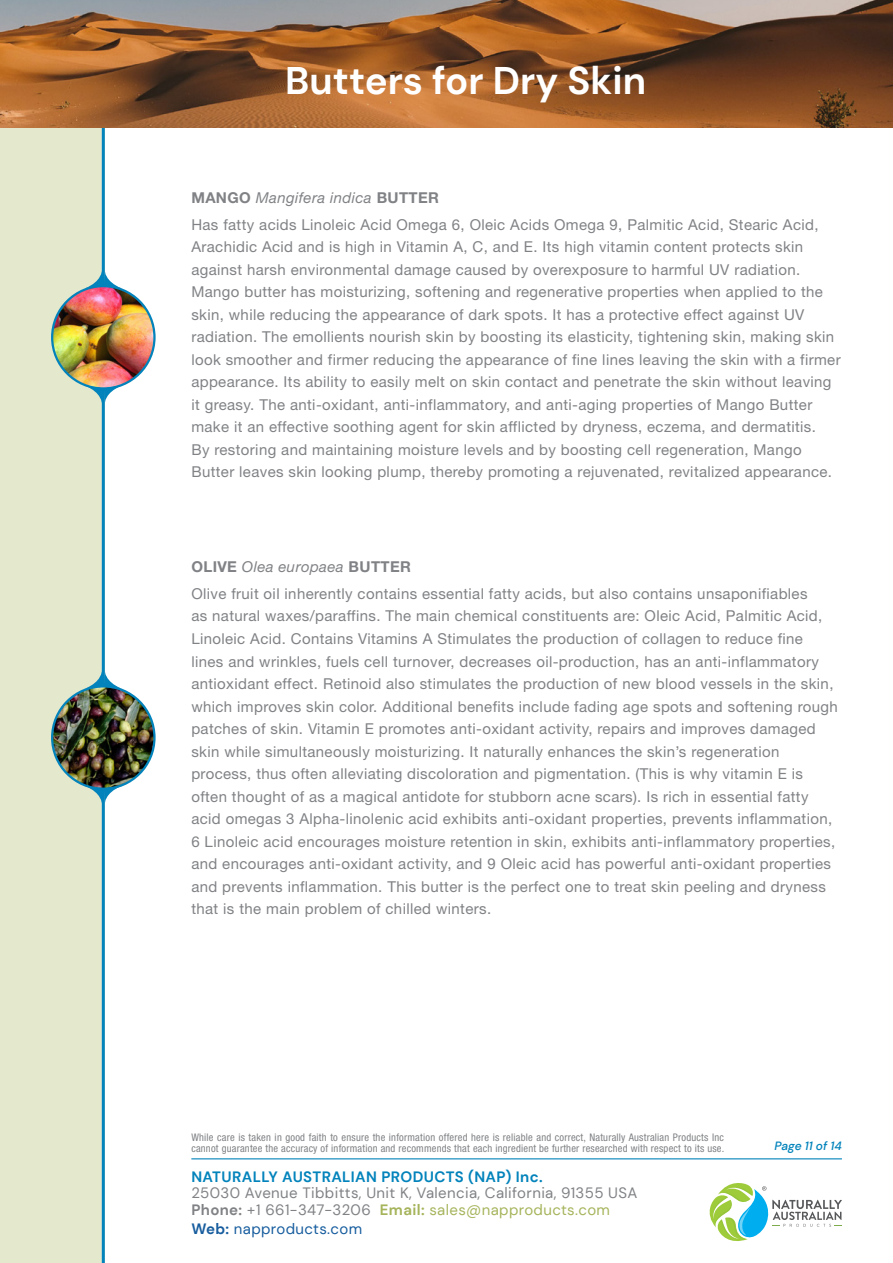
<style>
.page{position:relative;width:893px;height:1263px;background:#fff}
.page>*{position:absolute;margin:0;border:0;box-sizing:border-box;transform-origin:0 0}
.t1{font:700 38.4px "DM Sans";color:#fff}
.t2{font:15px/22.5px "Helvetica Neue";letter-spacing:.025em;color:#808285}
.t3{font:15px/16.5px "DM Sans";letter-spacing:.025em;color:#808285}
.t4{font:italic 15px "Helvetica Neue";letter-spacing:.025em;color:#808285}
.t5{font:700 15px "DM Sans";letter-spacing:.025em;color:#0383bb}
.t6{font:15px "DM Sans";letter-spacing:.025em;color:#175d9e}
.t7{font:italic 500 12px "DM Sans";color:#0383bb}
.t8{font:condensed 10.5px/11.2px "Helvetica Neue";letter-spacing:.02em;color:#808285}
.s1{font-weight:700;font-style:normal}
.s2{font-weight:700}
.s3{font-weight:700;color:#a6b45b}
.s4{color:#a6b45b}
</style>
<div class="page">
<svg style="left:709px;top:1183px;width:133px;height:59px"></svg>
<hr style="left:191px;top:1158px;width:651px;height:1px;background:#0383bb">
<div style="left:0;top:0;width:105px;height:1263px;background:#e4e8cd"></div>
<hr style="left:102px;top:106px;width:3px;height:1157px;background:#0383bb">
<img style="left:52px;top:686px;width:102px;height:103px;border-radius:51px">
<svg style="left:85px;top:671px;width:37px;height:18px"></svg>
<svg style="left:85px;top:786px;width:37px;height:18px"></svg>
<img style="left:0;top:0;width:893px;height:128px">
<img style="left:52px;top:286px;width:102px;height:102px;border-radius:51px">
<svg style="left:86px;top:271px;width:35px;height:17px"></svg>
<svg style="left:85px;top:386px;width:37px;height:17px"></svg>
<p class="t1" style="left:285px;top:57px;width:362px">Butters for Dry Skin</p>
<p class="t4" style="left:191px;top:189px;width:249px"><span class="s1">MANGO</span> Mangifera indica <span class="s1">BUTTER</span></p>
<p class="t2" style="left:191px;top:213px;width:651px">Has fatty acids Linoleic Acid Omega 6, Oleic Acids Omega 9, Palmitic Acid, Stearic Acid, Arachidic Acid and is high in Vitamin A, C, and E. Its high vitamin content protects skin against harsh environmental damage caused by overexposure to harmful UV radiation.<br>Mango butter has moisturizing, softening and regenerative properties when applied to the skin, while reducing the appearance of dark spots. It has a protective effect against UV radiation. The emollients nourish skin by boosting its elasticity, tightening skin, making skin look smoother and firmer reducing the appearance of fine lines leaving the skin with a firmer appearance. Its ability to easily melt on skin contact and penetrate the skin without leaving it greasy. The anti-oxidant, anti-inflammatory, and anti-aging properties of Mango Butter make it an effective soothing agent for skin afflicted by dryness, eczema, and dermatitis.<br>By restoring and maintaining moisture levels and by boosting cell regeneration, Mango Butter leaves skin looking plump, thereby promoting a rejuvenated, revitalized appearance.</p>
<p class="t4" style="left:191px;top:558px;width:221px"><span class="s1">OLIVE</span> Olea europaea <span class="s1">BUTTER</span></p>
<p class="t2" style="left:191px;top:582px;width:648px">Olive fruit oil inherently contains essential fatty acids, but also contains unsaponifiables<br>as natural waxes/paraffins. The main chemical constituents are: Oleic Acid, Palmitic Acid, Linoleic Acid. Contains Vitamins A Stimulates the production of collagen to reduce fine lines and wrinkles, fuels cell turnover, decreases oil-production, has an anti-inflammatory antioxidant effect. Retinoid also stimulates the production of new blood vessels in the skin, which improves skin color. Additional benefits include fading age spots and softening rough patches of skin. Vitamin E promotes anti-oxidant activity, repairs and improves damaged skin while simultaneously moisturizing. It naturally enhances the skin’s regeneration process, thus often alleviating discoloration and pigmentation. (This is why vitamin E is often thought of as a magical antidote for stubborn acne scars). Is rich in essential fatty acid omegas 3 Alpha-linolenic acid exhibits anti-oxidant properties, prevents inflammation, 6 Linoleic acid encourages moisture retention in skin, exhibits anti-inflammatory properties, and encourages anti-oxidant activity, and 9 Oleic acid has powerful anti-oxidant properties and prevents inflammation. This butter is the perfect one to treat skin peeling and dryness that is the main problem of chilled winters.</p>
<p class="t8" style="left:191px;top:1132px;width:534px">While care is taken in good faith to ensure the information offered here is reliable and correct, Naturally Australian Products Inc cannot guarantee the accuracy of information and recommends that each ingredient be further researched with respect to its use.</p>
<p class="t5" style="left:191px;top:1167px;width:353px">NATURALLY AUSTRALIAN PRODUCTS (NAP) Inc.</p>
<p class="t3" style="left:191px;top:1185px;width:448px">25030 Avenue Tibbitts, Unit K, Valencia, California, 91355 USA<br><span class="s2">Phone:</span> +1 661-347-3206 <span class="s3">Email:</span> <span class="s4">sales@napproducts.com</span></p>
<p class="t6" style="left:191px;top:1220px;width:172px"><span class="s2">Web:</span> napproducts.com</p>
<p class="t7" style="left:774px;top:1138px;width:69px">Page 11 of 14</p>
</div>
